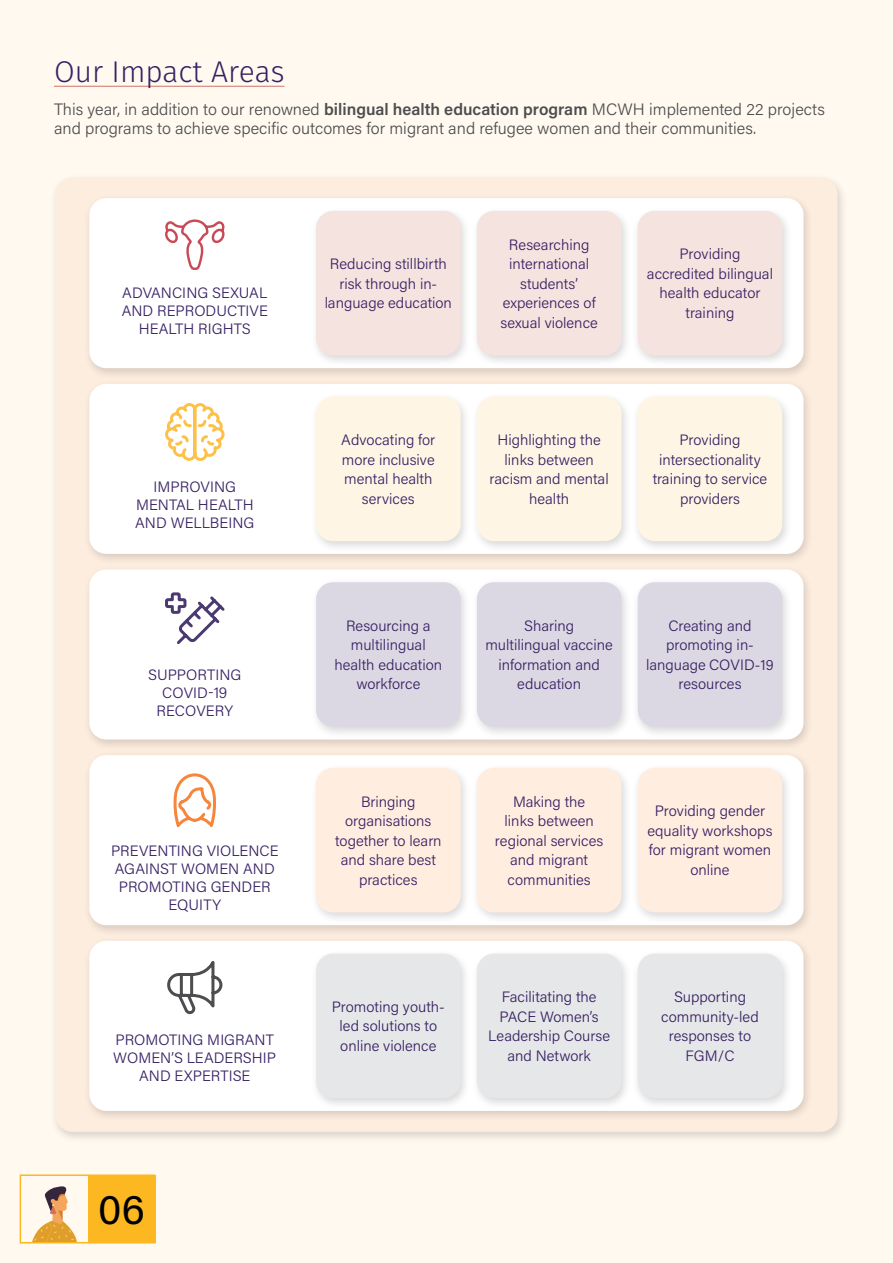
<style>
.page{position:relative;width:893px;height:1263px;background:#fff9f0}
.page>*{position:absolute;margin:0;border:0;box-sizing:border-box;transform-origin:0 0}
.t1{font:42px "Acumin Pro";color:#000}
.t2{font:300 30px "Fira Sans";color:#362063}
.t3{font:300 16.5px/19.8px "Acumin Pro";color:#4d4d4f}
.t4{font:300 15px/19.5px "Acumin Pro";color:#362063;text-align:center}
.s1{font-weight:600}
</style>
<div class="page">
<div style="left:88px;top:1175px;width:67px;height:68px;background:#fcb721"></div>
<div style="left:20px;top:1174px;width:135px;height:69px;border:2px solid #fcb721"></div>
<svg style="left:32px;top:1186px;width:45px;height:57px"></svg>
<div style="left:49px;top:173px;width:799px;height:971px;background:#000;opacity:.15"></div>
<div style="left:55px;top:177px;width:782px;height:955px;background:#fdeddf;border-radius:17px"></div>
<div style="left:83px;top:194px;width:731px;height:186px;background:#000;opacity:.15"></div>
<div style="left:89px;top:198px;width:714px;height:170px;background:#fff;border-radius:17px"></div>
<div style="left:83px;top:379px;width:731px;height:187px;background:#000;opacity:.15"></div>
<div style="left:89px;top:384px;width:714px;height:170px;background:#fff;border-radius:17px"></div>
<div style="left:83px;top:565px;width:731px;height:186px;background:#000;opacity:.15"></div>
<div style="left:89px;top:569px;width:714px;height:170px;background:#fff;border-radius:17px"></div>
<div style="left:83px;top:751px;width:731px;height:186px;background:#000;opacity:.15"></div>
<div style="left:89px;top:755px;width:714px;height:170px;background:#fff;border-radius:17px"></div>
<div style="left:83px;top:936px;width:731px;height:187px;background:#000;opacity:.15"></div>
<div style="left:89px;top:941px;width:714px;height:170px;background:#fff;border-radius:17px"></div>
<svg style="left:165px;top:592px;width:60px;height:52px"></svg>
<svg style="left:167px;top:961px;width:56px;height:52px"></svg>
<svg style="left:165px;top:403px;width:60px;height:58px"></svg>
<svg style="left:173px;top:773px;width:42px;height:54px"></svg>
<hr style="left:54px;top:86px;width:230px;height:1px;background:#db8e89">
<div style="left:310px;top:206px;width:161px;height:161px;background:#000;opacity:.15"></div>
<div style="left:316px;top:211px;width:145px;height:144px;background:#f5e3df;border-radius:17px"></div>
<div style="left:310px;top:392px;width:161px;height:161px;background:#000;opacity:.15"></div>
<div style="left:316px;top:396px;width:145px;height:145px;background:#fff5e4;border-radius:17px"></div>
<div style="left:310px;top:578px;width:161px;height:161px;background:#000;opacity:.15"></div>
<div style="left:316px;top:582px;width:145px;height:145px;background:#dcd8e3;border-radius:17px"></div>
<div style="left:310px;top:763px;width:161px;height:161px;background:#000;opacity:.15"></div>
<div style="left:316px;top:768px;width:145px;height:144px;background:#ffede0;border-radius:17px"></div>
<div style="left:310px;top:949px;width:161px;height:161px;background:#000;opacity:.15"></div>
<div style="left:316px;top:953px;width:145px;height:145px;background:#e6e7e8;border-radius:17px"></div>
<div style="left:471px;top:206px;width:161px;height:161px;background:#000;opacity:.15"></div>
<div style="left:477px;top:211px;width:144px;height:144px;background:#f5e3df;border-radius:17px"></div>
<div style="left:471px;top:392px;width:161px;height:161px;background:#000;opacity:.15"></div>
<div style="left:477px;top:396px;width:144px;height:145px;background:#fff5e4;border-radius:17px"></div>
<div style="left:471px;top:578px;width:161px;height:161px;background:#000;opacity:.15"></div>
<div style="left:477px;top:582px;width:144px;height:145px;background:#dcd8e3;border-radius:17px"></div>
<div style="left:471px;top:763px;width:161px;height:161px;background:#000;opacity:.15"></div>
<div style="left:477px;top:768px;width:144px;height:144px;background:#ffede0;border-radius:17px"></div>
<div style="left:471px;top:949px;width:161px;height:161px;background:#000;opacity:.15"></div>
<div style="left:477px;top:953px;width:144px;height:145px;background:#e6e7e8;border-radius:17px"></div>
<div style="left:631px;top:206px;width:161px;height:161px;background:#000;opacity:.15"></div>
<div style="left:638px;top:211px;width:144px;height:144px;background:#f5e3df;border-radius:17px"></div>
<div style="left:631px;top:392px;width:161px;height:161px;background:#000;opacity:.15"></div>
<div style="left:638px;top:396px;width:144px;height:145px;background:#fff5e4;border-radius:17px"></div>
<div style="left:631px;top:578px;width:161px;height:161px;background:#000;opacity:.15"></div>
<div style="left:638px;top:582px;width:144px;height:145px;background:#dcd8e3;border-radius:17px"></div>
<div style="left:631px;top:763px;width:161px;height:161px;background:#000;opacity:.15"></div>
<div style="left:638px;top:768px;width:144px;height:144px;background:#ffede0;border-radius:17px"></div>
<div style="left:631px;top:949px;width:161px;height:161px;background:#000;opacity:.15"></div>
<div style="left:638px;top:953px;width:144px;height:145px;background:#e6e7e8;border-radius:17px"></div>
<svg style="left:165px;top:219px;width:60px;height:51px"></svg>
<h2 class="t2" style="left:54px;top:50px;width:232px">Our Impact Areas</h2>
<p class="t3" style="left:54px;top:98px;width:772px">This year, in addition to our renowned <span class="s1">bilingual health education program</span> MCWH implemented 22 projects and programs to achieve specific outcomes for migrant and refugee women and their communities.</p>
<p class="t4" style="left:122px;top:283px;width:148px;line-height:18px">ADVANCING SEXUAL<br>AND REPRODUCTIVE<br>HEALTH RIGHTS</p>
<p class="t4" style="left:135px;top:477px;width:121px;line-height:18px">IMPROVING<br>MENTAL HEALTH<br>AND WELLBEING</p>
<p class="t4" style="left:148px;top:665px;width:94px;line-height:18px">SUPPORTING<br>COVID-19<br>RECOVERY</p>
<p class="t4" style="left:111px;top:841px;width:169px;line-height:18px">PREVENTING VIOLENCE<br>AGAINST WOMEN AND<br>PROMOTING GENDER<br>EQUITY</p>
<p class="t4" style="left:113px;top:1030px;width:164px;line-height:18px">PROMOTING MIGRANT<br>WOMEN’S LEADERSHIP<br>AND EXPERTISE</p>
<h1 class="t1" style="left:98px;top:1180px;width:48px">06</h1>
<p class="t4" style="left:325px;top:254px;width:129px">Reducing stillbirth risk through in&shy;language education</p>
<p class="t4" style="left:500px;top:234px;width:99px">Researching international students’ experiences of sexual violence</p>
<p class="t4" style="left:647px;top:244px;width:128px">Providing accredited bilingual health educator training</p>
<p class="t4" style="left:341px;top:429px;width:96px">Advocating for more inclusive mental health services</p>
<p class="t4" style="left:490px;top:429px;width:121px">Highlighting the links between racism and mental health</p>
<p class="t4" style="left:653px;top:429px;width:116px">Providing intersectionality training to service providers</p>
<p class="t4" style="left:334px;top:615px;width:109px">Resourcing a multilingual health education workforce</p>
<p class="t4" style="left:335px;top:791px;width:108px">Bringing organisations together to learn and share best practices</p>
<p class="t4" style="left:332px;top:996px;width:114px">Promoting youth&shy;led solutions to online violence</p>
<p class="t4" style="left:485px;top:615px;width:129px">Sharing multilingual vaccine information and education</p>
<p class="t4" style="left:646px;top:615px;width:129px">Creating and promoting in&shy;language COVID-19 resources</p>
<p class="t4" style="left:495px;top:791px;width:110px">Making the<br>links between regional services and migrant communities</p>
<p class="t4" style="left:647px;top:801px;width:127px">Providing gender equality workshops for migrant women online</p>
<p class="t4" style="left:488px;top:986px;width:123px">Facilitating the<br>PACE Women’s<br>Leadership Course and Network</p>
<p class="t4" style="left:661px;top:986px;width:99px">Supporting community-led responses to<br>FGM/C</p>
</div>
